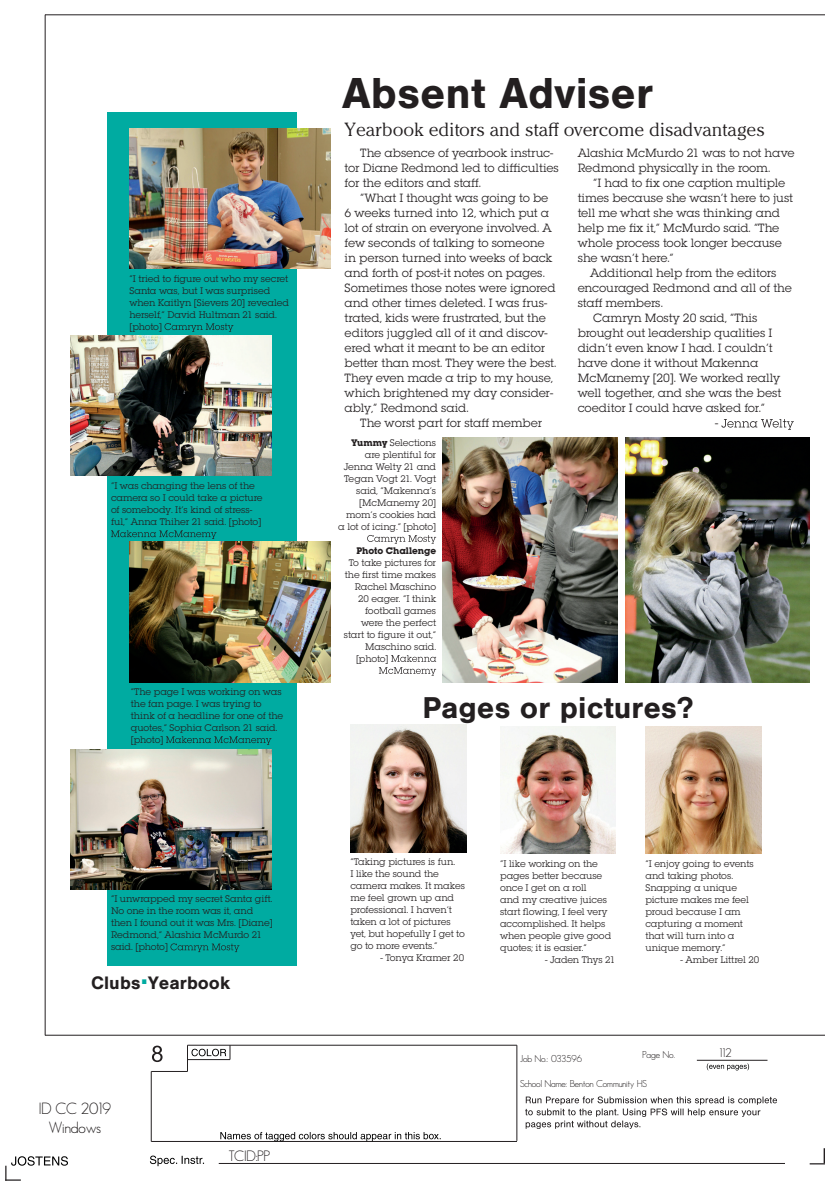
<style>
.page{position:relative;width:825px;height:1185px;background:#fff}
.page>*{position:absolute;margin:0;border:0;box-sizing:border-box;transform-origin:0 0}
.t1{font:700 45px "AYT Foundation Sans";letter-spacing:.005em;color:#231f20}
.t2{font:700 31.25px "AYT Foundation Sans";letter-spacing:.005em;color:#231f20}
.t3{font:300 20px "AYT Cheltenham";color:#231f20}
.t4{font:700 18.75px "AYT Foundation Sans";color:#231f20}
.t5{font:500 16.25px/19.5px "AYT Maximo";color:#231f20;text-align:center}
.t6{font:500 15px "AYT Maximo";color:#231f20}
.t7{font:12.5px/15px "AYT Square Serif";letter-spacing:-.015em;color:#231f20}
.t8{font:500 12.5px "AYT Maximo";color:#231f20}
.t9{font:10px/12px "AYT Square Serif";letter-spacing:-.02em;color:#231f20}
.t10{font:500 10px "AYT Maximo";color:#231f20}
.t11{font:10px "AYT Square Serif";color:#231f20}
.t12{font:700 10px "AYT Square Serif";letter-spacing:-.005em;color:#231f20}
.s1{font-weight:700}
</style>
<div class="page">
<svg style="left:810px;top:1148px;width:15px;height:16px"></svg>
<hr style="left:151px;top:1141px;width:366px;height:1px;background:#231f20">
<hr style="left:151px;top:1071px;width:37px;height:1px;background:#231f20">
<hr style="left:188px;top:1045px;width:329px;height:1px;background:#231f20">
<hr style="left:151px;top:1071px;width:1px;height:70px;background:#231f20">
<hr style="left:517px;top:1045px;width:1px;height:96px;background:#231f20">
<hr style="left:697px;top:1060px;width:71px;height:1px;background:#231f20">
<hr style="left:219px;top:1163px;width:566px;height:1px;background:#231f20">
<svg style="left:5px;top:1156px;width:63px;height:25px"></svg>
<svg style="left:150px;top:1156px;width:54px;height:10px"></svg>
<svg style="left:220px;top:1132px;width:221px;height:9px"></svg>
<svg style="left:707px;top:1063px;width:42px;height:7px"></svg>
<svg style="left:152px;top:1046px;width:11px;height:16px"></svg>
<svg style="left:187px;top:1045px;width:44px;height:26px"></svg>
<svg style="left:525px;top:1096px;width:252px;height:33px"></svg>
<hr style="left:45px;top:1035px;width:780px;height:1px;background:#231f20">
<hr style="left:45px;top:15px;width:780px;height:1px;background:#231f20">
<hr style="left:45px;top:15px;width:1px;height:1020px;background:#231f20">
<div style="left:108px;top:112px;width:189px;height:854px;background:#00aba1"></div>
<img style="left:129px;top:129px;width:202px;height:140px">
<img style="left:71px;top:335px;width:201px;height:140px">
<img style="left:71px;top:749px;width:201px;height:141px">
<img style="left:129px;top:542px;width:202px;height:140px">
<svg style="left:170px;top:943px;width:69px;height:9px"></svg>
<img style="left:625px;top:438px;width:185px;height:244px">
<svg style="left:721px;top:419px;width:73px;height:11px"></svg>
<svg style="left:166px;top:736px;width:106px;height:9px"></svg>
<svg style="left:111px;top:530px;width:106px;height:9px"></svg>
<svg style="left:164px;top:323px;width:69px;height:9px"></svg>
<img style="left:645px;top:726px;width:116px;height:128px">
<img style="left:500px;top:726px;width:116px;height:128px">
<img style="left:350px;top:725px;width:116px;height:127px">
<svg style="left:367px;top:535px;width:69px;height:9px"></svg>
<svg style="left:379px;top:655px;width:57px;height:21px"></svg>
<img style="left:442px;top:438px;width:175px;height:244px">
<p class="t9" style="left:129px;top:273px;width:161px">“I tried to figure out who my secret<br>Santa was, but I was surprised when Kaitlyn [Sievers 20] revealed herself,” David Hultman 21 said. [photo]</p>
<p class="t9" style="left:111px;top:480px;width:153px">“I was changing the lens of the camera so I could take a picture of somebody. It’s kind of stress&shy;ful,” Anna Thiher 21 said. [photo]</p>
<p class="t9" style="left:131px;top:686px;width:154px">“The page I was working on was the fan page. I was trying to think of a headline for one of the quotes,” Sophia Carlson 21 said. [photo]</p>
<p class="t9" style="left:111px;top:893px;width:163px">“I unwrapped my secret Santa gift.<br>No one in the room was it, and then I found out it was Mrs. [Diane]<br>Redmond,” Alashia McMurdo 21 said. [photo]</p>
<h3 class="t4" style="left:91px;top:972px;width:141px">Clubs<sup>.</sup>Yearbook</h3>
<h3 class="t5" style="left:39px;top:1098px;width:74px">ID CC 2019<br>Windows</h3>
<h3 class="t6" style="left:229px;top:1146px;width:43px">TCID:PP</h3>
<h1 class="t1" style="left:342px;top:67px;width:313px">Absent Adviser</h1>
<h3 class="t3" style="left:345px;top:118px;width:421px">Yearbook editors and staff overcome disadvantages</h3>
<p class="t7" style="left:345px;top:146px;width:216px;text-indent:16px">The absence of yearbook instruc&shy;tor Diane Redmond led to difficulties for the editors and staff.</p>
<p class="t7" style="left:345px;top:191px;width:213px;text-indent:16px">“What I thought was going to be 6 weeks turned into 12, which put a lot of strain on everyone involved. A few seconds of talking to someone in person turned into weeks of back and forth of post-it notes on pages.<br>Sometimes those notes were ignored and other times deleted. I was frus&shy;trated, kids were frustrated, but the editors juggled all of it and discov&shy;ered what it meant to be an editor better than most. They were the best.<br>They even made a trip to my house, which brightened my day consider&shy;ably,” Redmond said.</p>
<p class="t7" style="left:360px;top:416px;width:183px">The worst part for staff member</p>
<p class="t9" style="left:338px;top:437px;width:99px;text-align:right"><span class="s1">Yummy</span> Selections are plentiful for<br>Jenna Welty 21 and<br>Tegan Vogt 21. Vogt said, “Makenna’s [McManemy 20] mom’s cookies had a lot of icing.” [photo]</p>
<p class="t12" style="left:356px;top:544px;width:81px">Photo Challenge</p>
<p class="t9" style="left:349px;top:557px;width:89px">To take pictures for</p>
<p class="t9" style="left:345px;top:569px;width:93px">the first time makes</p>
<p class="t9" style="left:355px;top:581px;width:83px">Rachel Maschino</p>
<p class="t11" style="left:358px;top:593px;width:80px">20 eager. “I think</p>
<p class="t11" style="left:365px;top:605px;width:72px">football games</p>
<p class="t9" style="left:361px;top:617px;width:77px">were the perfect</p>
<p class="t9" style="left:344px;top:629px;width:94px">start to figure it out,”</p>
<p class="t9" style="left:365px;top:641px;width:72px">Maschino said.</p>
<p class="t9" style="left:356px;top:653px;width:34px">[photo]</p>
<p class="t7" style="left:578px;top:146px;width:219px">Alashia McMurdo 21 was to not have<br>Redmond physically in the room.</p>
<p class="t7" style="left:578px;top:176px;width:217px;text-indent:16px">“I had to fix one caption multiple times because she wasn’t here to just tell me what she was thinking and help me fix it,” McMurdo said. “The whole process took longer because she wasn’t here.”</p>
<p class="t7" style="left:590px;top:266px;width:188px">Additional help from the editors</p>
<p class="t7" style="left:578px;top:281px;width:216px">encouraged Redmond and all of the</p>
<p class="t7" style="left:578px;top:296px;width:87px">staff members.</p>
<p class="t7" style="left:593px;top:311px;width:166px">Camryn Mosty 20 said, “This</p>
<p class="t7" style="left:578px;top:326px;width:196px">brought out leadership qualities I</p>
<p class="t7" style="left:578px;top:341px;width:197px">didn’t even know I had. I couldn’t</p>
<p class="t7" style="left:578px;top:356px;width:182px">have done it without Makenna</p>
<p class="t7" style="left:578px;top:371px;width:204px">McManemy [20]. We worked really</p>
<p class="t7" style="left:578px;top:386px;width:205px">well together, and she was the best</p>
<p class="t7" style="left:578px;top:401px;width:189px">coeditor I could have asked for.”</p>
<p class="t7" style="left:715px;top:416px;width:5px">-</p>
<h2 class="t2" style="left:423px;top:690px;width:273px">Pages or pictures?</h2>
<p class="t9" style="left:350px;top:856px;width:116px">“Taking pictures is fun.<br>I like the sound the camera makes. It makes me feel grown up and professional. I haven’t taken a lot of pictures yet, but hopefully I get to go to more events.”</p>
<p class="t9" style="left:380px;top:952px;width:85px">- Tonya Kramer 20</p>
<p class="t9" style="left:500px;top:857px;width:113px">“I like working on the pages better because once I get on a roll<br>and my creative juices start flowing, I feel very accomplished. It helps when people give good quotes; it is easier.”</p>
<p class="t9" style="left:545px;top:953px;width:72px">- Jaden Thys 21</p>
<p class="t9" style="left:645px;top:857px;width:110px">“I enjoy going to events and taking photos.<br>Snapping a unique picture makes me feel proud because I am capturing a moment that will turn into a unique memory.”</p>
<p class="t11" style="left:680px;top:954px;width:80px">- Amber Littrel 20</p>
<p class="t10" style="left:642px;top:1049px;width:34px">Page No.</p>
<p class="t8" style="left:719px;top:1045px;width:14px">112</p>
<p class="t10" style="left:520px;top:1052px;width:64px">Job No.: 033596</p>
<p class="t10" style="left:520px;top:1077px;width:128px">School Name: Benton Community HS</p>
</div>
